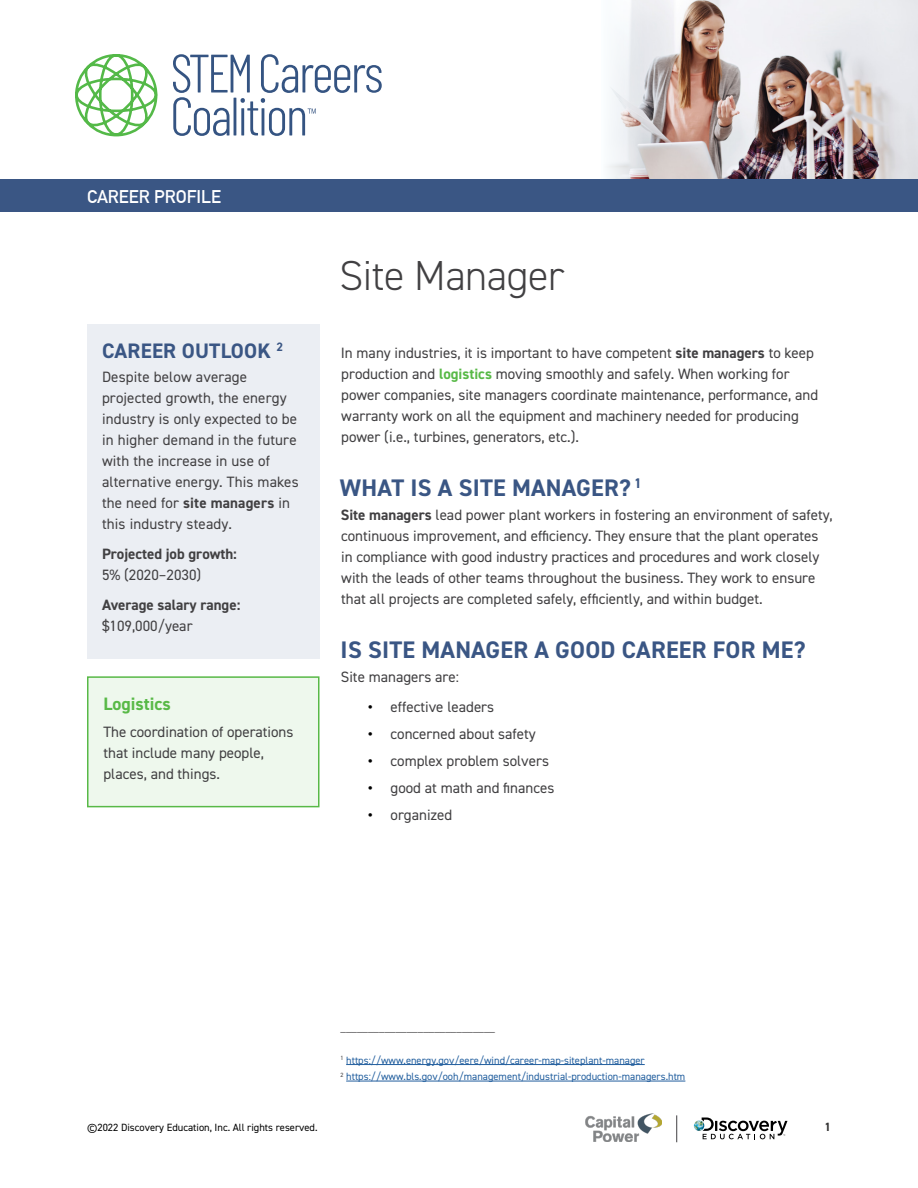
<style>
.page{position:relative;width:918px;height:1188px;background:#fff}
.page>*{position:absolute;margin:0;border:0;box-sizing:border-box;transform-origin:0 0}
.t1{font:300 42px "DIN2014";letter-spacing:-.01em;color:#414042}
.t2{font:700 24px "DIN2014";letter-spacing:.01em;color:#3a5684}
.t3{font:700 21px "DIN2014";letter-spacing:.01em;color:#3a5684}
.t4{font:700 18px "DIN Alternate";color:#fff}
.t5{font:700 18px "DIN2014";color:#58b947}
.t6{font:15px/21px "DIN2014";color:#414042}
.t7{font:700 15px "DIN2014";color:#414042}
.t8{font:700 12px "DIN2014";color:#343333}
.t9{font:10.5px/16.5px "DIN2014";color:#215e9e}
.t10{font:10.5px "DIN2014";color:#000}
.t11{font:10.5px "DIN2014";color:#414042}
.s1{font-weight:700}
.s2{font-weight:700;color:#58b947}
.s3{font-weight:700;color:#000}
</style>
<div class="page">
<img style="left:644px;top:0;width:273px;height:179px">
<svg style="left:607px;top:0;width:37px;height:179px;fill:#eff2f5"></svg>
<div style="left:0;top:179px;width:918px;height:33px;background:#3a5684"></div>
<svg style="left:173px;top:54px;width:209px;height:82px"></svg>
<svg style="left:75px;top:54px;width:83px;height:82px"></svg>
<svg style="left:694px;top:1118px;width:94px;height:21px"></svg>
<svg style="left:676px;top:1115px;width:1px;height:27px"></svg>
<img style="left:585px;top:1113px;width:76px;height:29px">
<div style="left:87px;top:324px;width:233px;height:334px;background:#ebeef3"></div>
<hr style="left:346px;top:1064px;width:299px;height:1px;background:#215e9e">
<hr style="left:346px;top:1081px;width:339px;height:1px;background:#215e9e">
<div style="left:88px;top:677px;width:231px;height:130px;background:#eef8ed"></div>
<div style="left:87px;top:676px;width:233px;height:131px;border:2px solid #58b947"></div>
<p class="t4" style="left:87px;top:183px;width:136px">CAREER PROFILE</p>
<h3 class="t3" style="left:102px;top:337px;width:182px">CAREER OUTLOOK <sup>2</sup></h3>
<p class="t6" style="left:102px;top:366px;width:198px">Despite below average projected growth, the energy industry is only expected to be in higher demand in the future with the increase in use of alternative energy. This makes the need for <span class="s1">site managers</span> in this industry steady.</p>
<p class="t7" style="left:102px;top:544px;width:136px">Projected job growth:</p>
<p class="t6" style="left:102px;top:564px;width:101px">5% (2020–2030)</p>
<p class="t7" style="left:102px;top:595px;width:140px">Average salary range:</p>
<p class="t6" style="left:102px;top:615px;width:92px">$109,000/year</p>
<p class="t5" style="left:104px;top:692px;width:69px">Logistics</p>
<p class="t6" style="left:104px;top:721px;width:192px">The coordination of operations that include many people, places, and things.</p>
<h1 class="t1" style="left:339px;top:250px;width:227px">Site Manager</h1>
<p class="t6" style="left:341px;top:342px;width:479px">In many industries, it is important to have competent <span class="s1">site managers</span> to keep production and <span class="s2">logistics</span> moving smoothly and safely. When working for power companies, site managers coordinate maintenance, performance, and warranty work on all the equipment and machinery needed for producing power (i.e., turbines, generators, etc.).</p>
<h2 class="t2" style="left:340px;top:472px;width:303px">WHAT IS A SITE MANAGER? <sup>1</sup></h2>
<p class="t6" style="left:341px;top:504px;width:494px"><span class="s1">Site managers</span> lead power plant workers in fostering an environment of safety, continuous improvement, and efficiency. They ensure that the plant operates in compliance with good industry practices and procedures and work closely with the leads of other teams throughout the business. They work to ensure that all projects are completed safely, efficiently, and within budget.</p>
<h2 class="t2" style="left:341px;top:634px;width:466px">IS SITE MANAGER A GOOD CAREER FOR ME?</h2>
<p class="t6" style="left:341px;top:666px;width:120px">Site managers are:</p>
<p class="t6" style="left:368px;top:696px;width:127px"><span class="s3">•</span> effective leaders</p>
<p class="t6" style="left:368px;top:723px;width:169px"><span class="s3">•</span> concerned about safety</p>
<p class="t6" style="left:368px;top:750px;width:182px"><span class="s3">•</span> complex problem solvers</p>
<p class="t6" style="left:368px;top:777px;width:188px"><span class="s3">•</span> good at math and finances</p>
<p class="t6" style="left:368px;top:804px;width:86px"><span class="s3">•</span> organized</p>
<p class="t11" style="left:340px;top:1020px;width:156px">____________________________</p>
<p class="t9" style="left:340px;top:1051px;width:346px"><sup>1</sup> https://www.energy.gov/eere/wind/career-map-siteplant-manager<br><sup>2</sup> https://www.bls.gov/ooh/management/industrial-production-managers.htm</p>
<p class="t10" style="left:87px;top:1121px;width:232px">©2022 Discovery Education, Inc. All rights reserved.</p>
<p class="t8" style="left:825px;top:1119px;width:8px">1</p>
</div>
